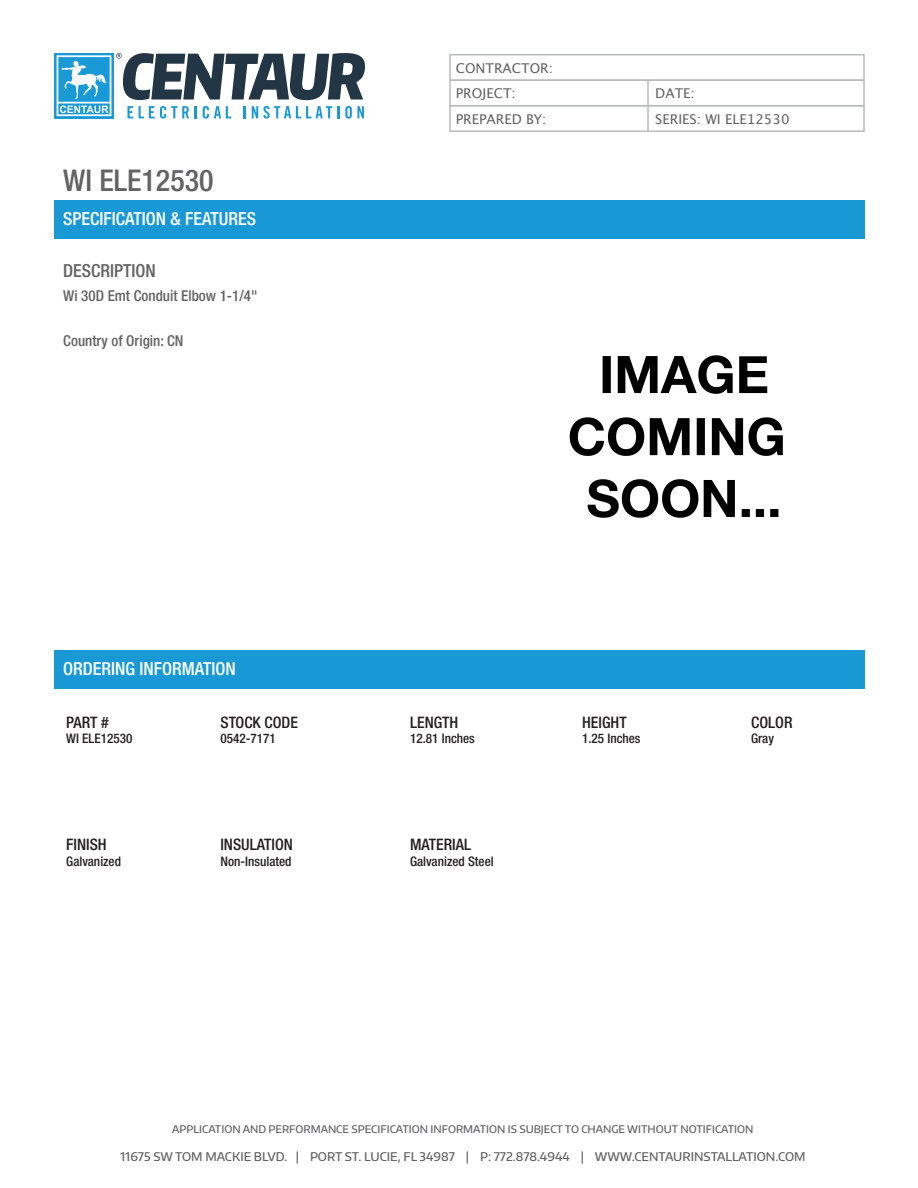
<style>
.page{position:relative;width:918px;height:1188px;background:#fff}
.page>*{position:absolute;margin:0;border:0;box-sizing:border-box;transform-origin:0 0}
.t1{font:500 condensed 30px "Helvetica Neue";color:#636366}
.t2{font:500 condensed 18px "Helvetica Neue";color:#fff}
.t3{font:500 condensed 18px "Helvetica Neue";color:#636366}
.t4{font:500 condensed 15.9px "Helvetica Neue";color:#231f20}
.t5{font:500 condensed 15px "Helvetica Neue";color:#636366}
.t6{font:13.5px "Lucida Grande";color:#636366}
.t7{font:500 condensed 13.2px "Helvetica Neue";color:#231f20}
.t8{font:500 12px "Encode Sans Normal";color:#636366}
.t9{font:500 10.5px "Encode Sans Normal";color:#636366}
</style>
<div class="page">
<svg style="left:54px;top:53px;width:3px;height:65px"></svg>
<svg style="left:57px;top:53px;width:308px;height:65px"></svg>
<div style="left:449px;top:54px;width:416px;height:27px;border:2px solid #babbbb"></div>
<div style="left:449px;top:79px;width:416px;height:27px;border:2px solid #babbbb"></div>
<hr style="left:647px;top:80px;width:2px;height:25px;background:#babbbb">
<div style="left:449px;top:105px;width:416px;height:27px;border:2px solid #babbbb"></div>
<hr style="left:647px;top:106px;width:2px;height:24px;background:#babbbb">
<div style="left:54px;top:200px;width:811px;height:39px;background:#1899d6"></div>
<div style="left:54px;top:650px;width:811px;height:39px;background:#1899d6"></div>
<img style="left:569px;top:355px;width:214px;height:163px">
<p class="t1" style="left:63px;top:163px;width:152px">WI ELE12530</p>
<p class="t2" style="left:63px;top:208px;width:195px">SPECIFICATION &amp; FEATURES</p>
<p class="t3" style="left:63px;top:260px;width:94px">DESCRIPTION</p>
<p class="t5" style="left:63px;top:286px;width:196px">Wi 30D Emt Conduit Elbow 1-1/4"</p>
<p class="t5" style="left:63px;top:331px;width:122px">Country of Origin: CN</p>
<p class="t6" style="left:456px;top:60px;width:99px">CONTRACTOR:</p>
<p class="t6" style="left:456px;top:86px;width:62px">PROJECT:</p>
<p class="t6" style="left:655px;top:86px;width:41px">DATE:</p>
<p class="t6" style="left:456px;top:111px;width:92px">PREPARED BY:</p>
<p class="t6" style="left:655px;top:111px;width:136px">SERIES: WI ELE12530</p>
<p class="t2" style="left:63px;top:658px;width:174px">ORDERING INFORMATION</p>
<p class="t4" style="left:66px;top:712px;width:44px">PART #</p>
<p class="t7" style="left:66px;top:731px;width:68px">WI ELE12530</p>
<p class="t4" style="left:220px;top:712px;width:79px">STOCK CODE</p>
<p class="t7" style="left:220px;top:731px;width:57px">0542-7171</p>
<p class="t4" style="left:410px;top:712px;width:50px">LENGTH</p>
<p class="t7" style="left:410px;top:731px;width:66px">12.81 Inches</p>
<p class="t4" style="left:582px;top:712px;width:46px">HEIGHT</p>
<p class="t7" style="left:582px;top:731px;width:60px">1.25 Inches</p>
<p class="t4" style="left:751px;top:712px;width:43px">COLOR</p>
<p class="t7" style="left:751px;top:731px;width:24px">Gray</p>
<p class="t4" style="left:66px;top:835px;width:42px">FINISH</p>
<p class="t7" style="left:66px;top:854px;width:56px">Galvanized</p>
<p class="t4" style="left:220px;top:835px;width:74px">INSULATION</p>
<p class="t7" style="left:220px;top:854px;width:73px">Non-Insulated</p>
<p class="t4" style="left:410px;top:835px;width:63px">MATERIAL</p>
<p class="t7" style="left:410px;top:854px;width:85px">Galvanized Steel</p>
<p class="t9" style="left:172px;top:1122px;width:583px">APPLICATION AND PERFORMANCE SPECIFICATION INFORMATION IS SUBJECT TO CHANGE WITHOUT NOTIFICATION</p>
<p class="t8" style="left:120px;top:1149px;width:687px">11675 SW TOM MACKIE BLVD. | PORT ST. LUCIE, FL 34987 | P: 772.878.4944 | WWW.CENTAURINSTALLATION.COM</p>
</div>
